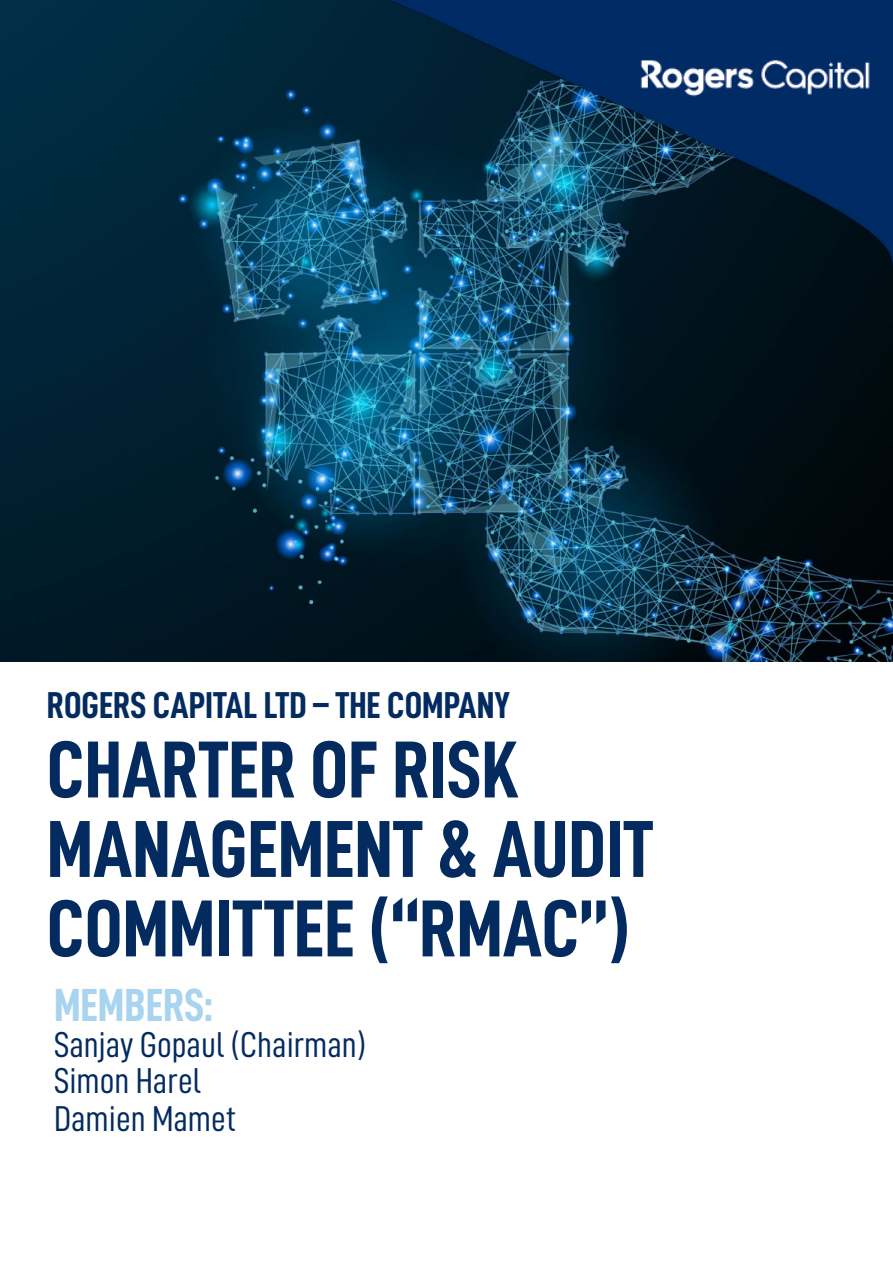
<style>
.page{position:relative;width:893px;height:1263px;background:#fff}
.page>*{position:absolute;margin:0;border:0;box-sizing:border-box;transform-origin:0 0}
.t1{font:81px/79.5px "D DIN Condensed Bold";color:#042b60}
.t2{font:46.5px "D DIN Condensed Bold";color:#a8d4ef}
.t3{font:37.5px "D DIN Condensed Bold";color:#042b60}
.t4{font:36px/36.8px "D DIN Condensed";color:#042b60}
</style>
<div class="page">
<img style="left:0;top:0;width:893px;height:661px">
<img style="left:389px;top:0;width:504px;height:269px">
<p class="t3" style="left:47px;top:684px;width:465px">ROGERS CAPITAL LTD – THE COMPANY</p>
<p class="t1" style="left:47px;top:728px;width:608px">CHARTER OF RISK<br>MANAGEMENT &amp; AUDIT<br>COMMITTEE (“RMAC”)</p>
<p class="t2" style="left:54px;top:979px;width:160px">MEMBERS:</p>
<p class="t4" style="left:54px;top:1026px;width:314px">Sanjay Gopaul (Chairman)<br>Simon Harel<br>Damien Mamet</p>
</div>
